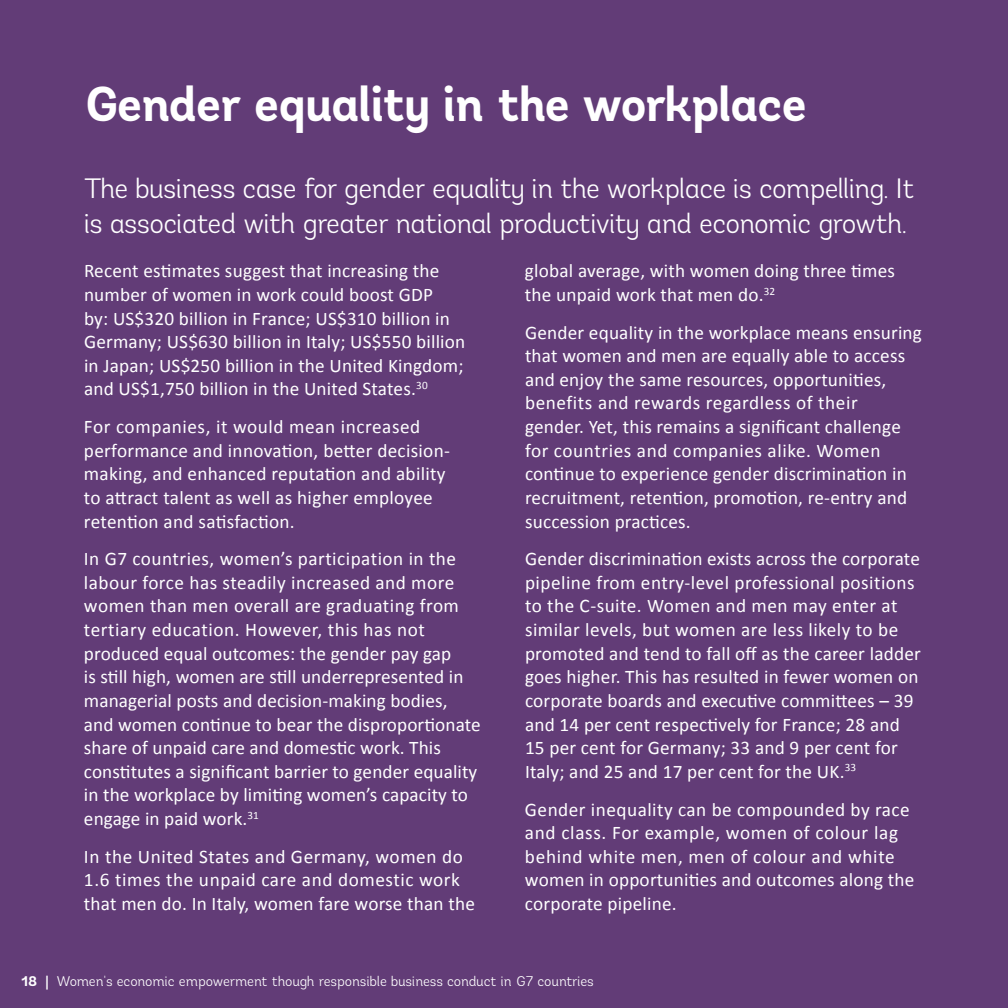
<style>
.page{position:relative;width:1008px;height:1008px;background:#623c77}
.page>*{position:absolute;margin:0;border:0;box-sizing:border-box;transform-origin:0 0}
.t1{font:700 49px "Andes";letter-spacing:-.03em;color:#fff}
.t2{font:300 28px/35px "Andes";letter-spacing:-.025em;color:#fff}
.t3{font:19.25px/23.6px "Calibri";letter-spacing:.01em;color:#fff}
.t4{font:19.25px/23.6px "Calibri";letter-spacing:.03em;color:#fff}
.t5{font:300 14px "Andes";letter-spacing:-.005em;color:#fff}
.s1{font-weight:700}
</style>
<div class="page">
<h1 class="t1" style="left:84px;top:73px;width:725px">Gender equality in the workplace</h1>
<h2 class="t2" style="left:84px;top:171px;width:832px">The business case for gender equality in the workplace is compelling. It is associated with greater national productivity and economic growth.</h2>
<p class="t3" style="left:84px;top:259px;width:383px">Recent estimates suggest that increasing the number of women in work could boost GDP<br>by: US$320 billion in France; US$310 billion in Germany; US$630 billion in Italy; US$550 billion in Japan; US$250 billion in the United Kingdom; and US$1,750 billion in the United States.<sup>30</sup></p>
<p class="t3" style="left:84px;top:415px;width:367px">For companies, it would mean increased performance and innovation, better decision&shy;making, and enhanced reputation and ability to attract talent as well as higher employee retention and satisfaction.</p>
<p class="t3" style="left:84px;top:547px;width:398px">In G7 countries, women’s participation in the labour force has steadily increased and more women than men overall are graduating from tertiary education. However, this has not produced equal outcomes: the gender pay gap<br>is still high, women are still underrepresented in managerial posts and decision-making bodies, and women continue to bear the disproportionate share of unpaid care and domestic work. This constitutes a significant barrier to gender equality in the workplace by limiting women’s capacity to engage in paid work.<sup>31</sup></p>
<p class="t4" style="left:84px;top:845px;width:393px">In the United States and Germany, women do<br>1.6 times the unpaid care and domestic work that men do. In Italy, women fare worse than the</p>
<p class="t3" style="left:525px;top:259px;width:372px">global average, with women doing three times the unpaid work that men do.<sup>32</sup></p>
<p class="t3" style="left:525px;top:320px;width:398px">Gender equality in the workplace means ensuring that women and men are equally able to access and enjoy the same resources, opportunities, benefits and rewards regardless of their<br>gender. Yet, this remains a significant challenge for countries and companies alike. Women continue to experience gender discrimination in recruitment, retention, promotion, re-entry and succession practices.</p>
<p class="t3" style="left:525px;top:547px;width:397px">Gender discrimination exists across the corporate pipeline from entry-level professional positions to the C-suite. Women and men may enter at similar levels, but women are less likely to be promoted and tend to fall off as the career ladder goes higher. This has resulted in fewer women on corporate boards and executive committees – 39 and 14 per cent respectively for France; 28 and 15 per cent for Germany; 33 and 9 per cent for Italy; and 25 and 17 per cent for the UK.<sup>33</sup></p>
<p class="t3" style="left:525px;top:797px;width:391px">Gender inequality can be compounded by race and class. For example, women of colour lag behind white men, men of colour and white women in opportunities and outcomes along the corporate pipeline.</p>
<p class="t5" style="left:21px;top:973px;width:574px"><span class="s1">18 |</span> Women's economic empowerment though responsible business conduct in G7 countries</p>
</div>
